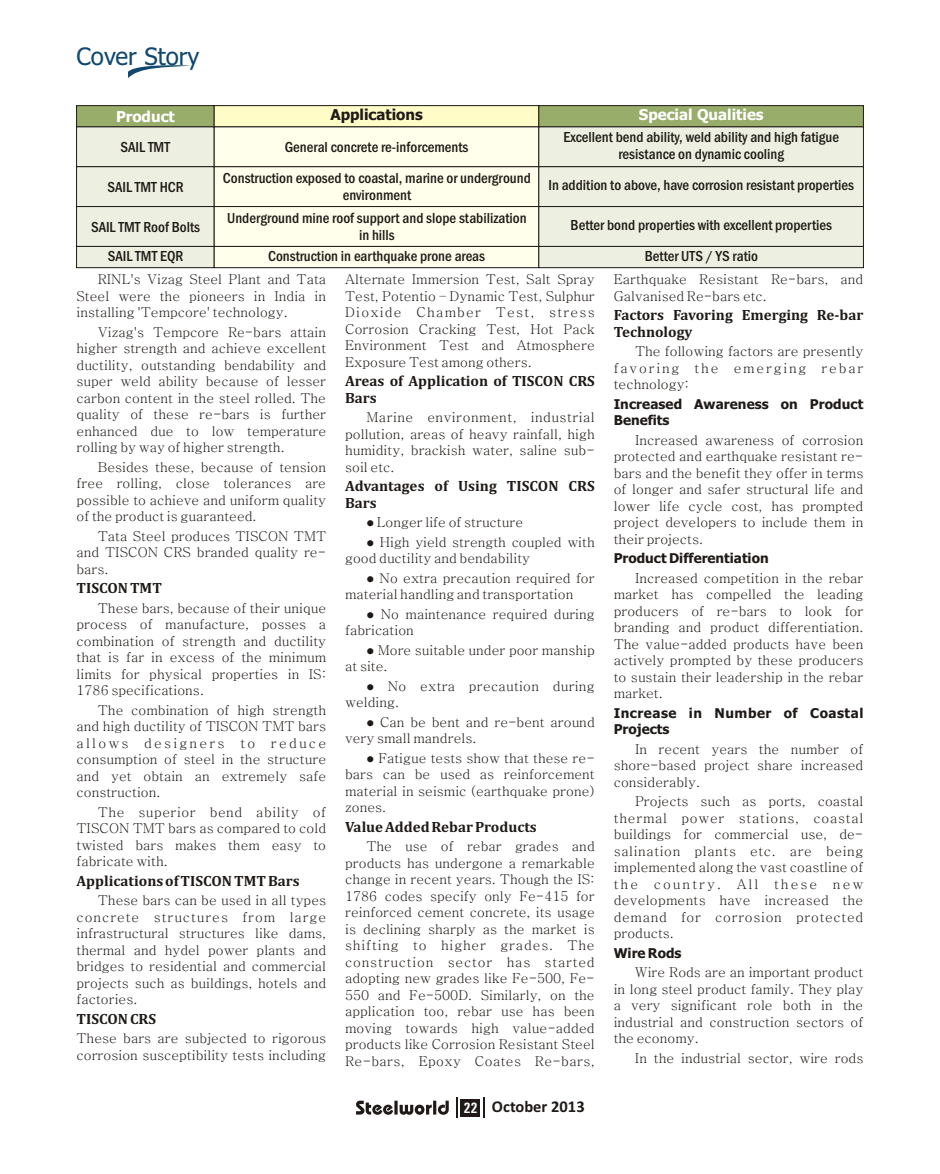
<style>
.page{position:relative;width:940px;height:1174px;background:#fff}
.page>*{position:absolute;margin:0;border:0;box-sizing:border-box;transform-origin:0 0}
.t1{font:24px "Tahoma";color:#0f476e}
.t2{font:700 16.5px "Calibri";color:#1f1a17}
.t3{font:500 condensed 15px/17px "Franklin Gothic";color:#1f1a17;text-align:center}
.t4{font:700 15px/16.5px "Cambria";color:#1f1a17}
.t5{font:700 15px "Tahoma";color:#fff}
.t6{font:700 15px "Tahoma";color:#1f1a17}
.t7{font:13.5px/16.5px "Batang";color:#1f1a17;text-align:justify}
.t8{font:700 13.5px/16.5px "Tahoma";color:#1f1a17}
.t9{font:700 13.5px/16.5px "Tahoma";letter-spacing:.035em;color:#1f1a17}
.t10{font:10.5px "Wingdings";color:#1f1a17}
.s1{font-family:"Univers Condensed";font-size:15px;color:#fff}
</style>
<div class="page">
<svg style="left:128px;top:65px;width:63px;height:13px"></svg>
<svg style="left:356px;top:1100px;width:93px;height:14px"></svg>
<svg style="left:456px;top:1097px;width:1px;height:21px"></svg>
<div style="left:460px;top:1099px;width:20px;height:17px;background:#1f1a17"></div>
<hr style="left:483px;top:1097px;width:2px;height:21px;background:#1f1a17">
<svg style="left:76px;top:105px;width:787px;height:163px;background:#e5e7d1"></svg>
<h1 class="t1" style="left:77px;top:47px;width:124px">Cover Story</h1>
<p class="t5" style="left:116px;top:110px;width:60px">Product</p>
<p class="t6" style="left:330px;top:109px;width:94px">Applications</p>
<p class="t5" style="left:639px;top:109px;width:126px">Special Qualities</p>
<p class="t3" style="left:120px;top:139px;width:51px">SAIL TMT</p>
<p class="t3" style="left:285px;top:139px;width:185px">General concrete re-inforcements</p>
<p class="t3" style="left:563px;top:130px;width:277px">Excellent bend ability, weld ability and high fatigue resistance on dynamic cooling</p>
<p class="t3" style="left:107px;top:179px;width:78px">SAIL TMT HCR</p>
<p class="t3" style="left:223px;top:171px;width:309px">Construction exposed to coastal, marine or underground environment</p>
<p class="t3" style="left:548px;top:178px;width:307px">In addition to above, have corrosion resistant properties</p>
<p class="t3" style="left:91px;top:219px;width:111px">SAIL TMT Roof Bolts</p>
<p class="t3" style="left:227px;top:211px;width:301px">Underground mine roof support and slope stabilization in hills</p>
<p class="t3" style="left:570px;top:218px;width:263px">Better bond properties with excellent properties</p>
<p class="t3" style="left:108px;top:249px;width:77px">SAIL TMT EQR</p>
<p class="t3" style="left:268px;top:248px;width:218px">Construction in earthquake prone areas</p>
<p class="t3" style="left:645px;top:248px;width:115px">Better UTS / YS ratio</p>
<p class="t7" style="left:345px;top:271px;width:251px">Alternate Immersion Test, Salt Spray Test, Potentio – Dynamic Test, Sulphur Dioxide Chamber Test, stress Corrosion Cracking Test, Hot Pack Environment Test and Atmosphere Exposure Test among others.</p>
<p class="t4" style="left:345px;top:374px;width:251px">Areas of Application of TISCON CRS<br>Bars</p>
<p class="t7" style="left:345px;top:409px;width:251px;text-indent:21px">Marine environment, industrial pollution, areas of heavy rainfall, high humidity, brackish water, saline sub&shy;soil etc.</p>
<p class="t4" style="left:345px;top:479px;width:251px">Advantages of Using TISCON CRS<br>Bars</p>
<p class="t10" style="left:366px;top:538px;width:49px">●</p>
<p class="t7" style="left:77px;top:271px;width:251px;text-indent:21px">RINL's Vizag Steel Plant and Tata Steel were the pioneers in India in installing 'Tempcore' technology.</p>
<p class="t7" style="left:77px;top:323px;width:251px;text-indent:21px">Vizag's Tempcore Re-bars attain higher strength and achieve excellent ductility, outstanding bendability and super weld ability because of lesser carbon content in the steel rolled. The quality of these re-bars is further enhanced due to low temperature rolling by way of higher strength.</p>
<p class="t7" style="left:77px;top:458px;width:251px;text-indent:21px">Besides these, because of tension free rolling, close tolerances are possible to achieve and uniform quality of the product is guaranteed.</p>
<p class="t7" style="left:77px;top:527px;width:251px;text-indent:21px">Tata Steel produces TISCON TMT and TISCON CRS branded quality re&shy;bars.</p>
<p class="t4" style="left:77px;top:581px;width:87px">TISCON TMT</p>
<p class="t7" style="left:77px;top:599px;width:251px;text-indent:21px">These bars, because of their unique process of manufacture, posses a combination of strength and ductility that is far in excess of the minimum limits for physical properties in IS:<br>1786 specifications.</p>
<p class="t7" style="left:77px;top:701px;width:251px;text-indent:21px">The combination of high strength and high ductility of TISCON TMT bars allows designers to reduce consumption of steel in the structure and yet obtain an extremely safe construction.</p>
<p class="t7" style="left:77px;top:803px;width:251px;text-indent:21px">The superior bend ability of TISCON TMT bars as compared to cold twisted bars makes them easy to fabricate with.</p>
<p class="t4" style="left:77px;top:873px;width:225px">Applications of TISCON TMT Bars</p>
<p class="t7" style="left:76px;top:892px;width:251px;text-indent:21px">These bars can be used in all types concrete structures from large infrastructural structures like dams, thermal and hydel power plants and bridges to residential and commercial projects such as buildings, hotels and factories.</p>
<p class="t4" style="left:76px;top:1011px;width:81px">TISCON CRS</p>
<p class="t7" style="left:76px;top:1030px;width:251px">These bars are subjected to rigorous corrosion susceptibility tests including</p>
<p class="t7" style="left:614px;top:271px;width:251px">Earthquake Resistant Re-bars, and<br>Galvanised Re-bars etc.</p>
<p class="t4" style="left:614px;top:308px;width:251px">Factors Favoring Emerging Re-bar<br>Technology</p>
<p class="t7" style="left:614px;top:343px;width:251px;text-indent:21px">The following factors are presently favoring the emerging rebar technology:</p>
<p class="t8" style="left:614px;top:397px;width:251px">Increased Awareness on Product<br>Benefits</p>
<p class="t7" style="left:614px;top:431px;width:251px;text-indent:21px">Increased awareness of corrosion protected and earthquake resistant re&shy;bars and the benefit they offer in terms of longer and safer structural life and lower life cycle cost, has prompted project developers to include them in their projects.</p>
<p class="t8" style="left:614px;top:551px;width:156px">Product Differentiation</p>
<p class="t7" style="left:614px;top:569px;width:251px;text-indent:21px">Increased competition in the rebar market has compelled the leading producers of re-bars to look for branding and product differentiation.<br>The value-added products have been actively prompted by these producers to sustain their leadership in the rebar market.</p>
<p class="t9" style="left:614px;top:706px;width:251px">Increase in Number of Coastal<br>Projects</p>
<p class="t7" style="left:614px;top:740px;width:251px;text-indent:21px">In recent years the number of shore-based project share increased considerably.</p>
<p class="t7" style="left:614px;top:793px;width:251px;text-indent:21px">Projects such as ports, coastal thermal power stations, coastal buildings for commercial use, de&shy;salination plants etc. are being implemented along the vast coastline of the country. All these new developments have increased the demand for corrosion protected products.</p>
<p class="t8" style="left:614px;top:946px;width:69px">Wire Rods</p>
<p class="t7" style="left:614px;top:964px;width:251px;text-indent:21px">Wire Rods are an important product in long steel product family. They play a very significant role both in the industrial and construction sectors of the economy.</p>
<p class="t7" style="left:635px;top:1049px;width:230px">In the industrial sector, wire rods</p>
<p class="t7" style="left:380px;top:512px;width:216px;line-height:19.5px;text-indent:-13px">●Longer life of structure<br>High yield strength coupled with</p>
<p class="t7" style="left:345px;top:550px;width:187px">good ductility and bendability</p>
<p class="t10" style="left:366px;top:574px;width:49px">●</p>
<p class="t7" style="left:345px;top:569px;width:251px;text-indent:34px">No extra precaution required for material handling and transportation</p>
<p class="t10" style="left:366px;top:610px;width:49px">●</p>
<p class="t7" style="left:345px;top:605px;width:251px;text-indent:36px">No maintenance required during fabrication</p>
<p class="t7" style="left:345px;top:641px;width:251px;text-indent:21px">●More suitable under poor manship at site.</p>
<p class="t7" style="left:345px;top:677px;width:251px;text-indent:21px">●No extra precaution during welding.</p>
<p class="t7" style="left:345px;top:713px;width:251px;text-indent:21px">●Can be bent and re-bent around very small mandrels.</p>
<p class="t10" style="left:366px;top:754px;width:49px">●</p>
<p class="t7" style="left:345px;top:749px;width:251px;text-indent:33px">Fatigue tests show that these re&shy;bars can be used as reinforcement material in seismic (earthquake prone) zones.</p>
<p class="t4" style="left:345px;top:819px;width:193px">Value Added Rebar Products</p>
<p class="t7" style="left:345px;top:838px;width:251px;text-indent:21px">The use of rebar grades and products has undergone a remarkable change in recent years. Though the IS:<br>1786 codes specify only Fe-415 for reinforced cement concrete, its usage is declining sharply as the market is shifting to higher grades. The construction sector has started adopting new grades like Fe-500, Fe-550 and Fe-500D. Similarly, on the application too, rebar use has been moving towards high value-added products like Corrosion Resistant Steel Re-bars, Epoxy Coates Re-bars,</p>
<p class="t2" style="left:463px;top:1099px;width:123px"><span class="s1">22</span> October 2013</p>
</div>
